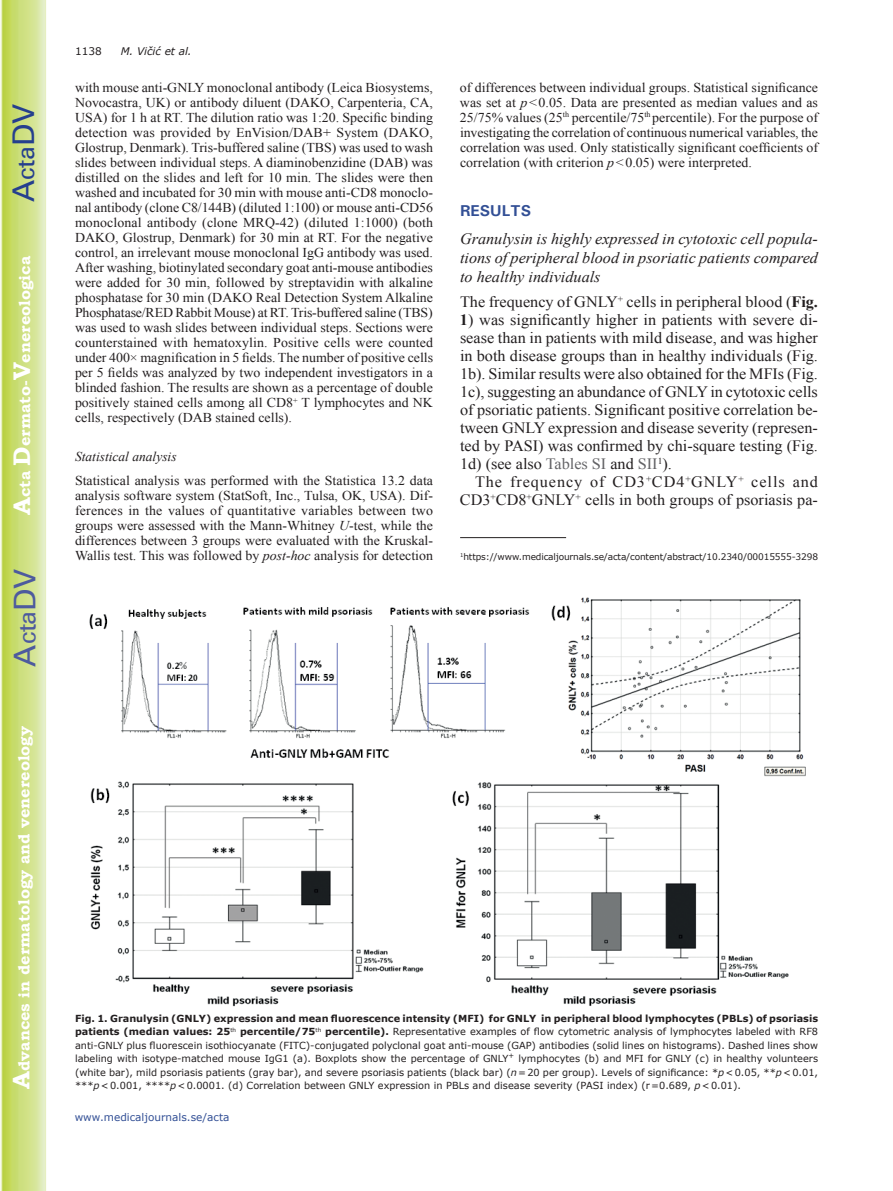
<style>
.page{position:relative;width:893px;height:1191px;background:#fff}
.page>*{position:absolute;margin:0;border:0;box-sizing:border-box;transform-origin:0 0}
.t1{font:30px "Univers";color:#4d5a9e}
.t2{font:30px "Univers";color:#253f8e}
.t3{font:15.75px/18px "Times New Roman";color:#231f20;text-align:justify}
.t4{font:italic 15.75px/18.9px "Times New Roman";color:#231f20;text-align:justify}
.t5{font:700 15.75px "Bookman Old Style";color:#fff}
.t6{font:700 15.75px "Univers";color:#324f95}
.t7{font:13.5px/15px "Times New Roman";color:#231f20;text-align:justify}
.t8{font:italic 13.5px "Times New Roman";color:#231f20}
.t9{font:10.5px "Verdana";color:#324f95}
.t10{font:italic 10.5px "Verdana";color:#231f20}
.t11{font:10.5px "Verdana";color:#231f20}
.t12{font:9.75px/13.5px "Verdana";color:#231f20;text-align:justify}
.t13{font:9px "Verdana";letter-spacing:-.015em;color:#231f20}
.s1{font-size:24px}
.s2{font-style:italic}
.s3{font-weight:700}
.s4{color:#636366}
</style>
<div class="page">
<svg style="left:1px;top:0;width:45px;height:1191px;background:#cfe084"></svg>
<hr style="left:460px;top:537px;width:106px;height:1px;background:#231f20">
<img style="left:89px;top:597px;width:717px;height:410px">
<h1 class="t2" style="left:6px;top:202px;width:100px;rotate:-90deg">A<span class="s1">cta</span>DV</h1>
<p class="t5" style="left:15px;top:515px;width:260px;rotate:-90deg"><span class="s1">A</span>cta <span class="s1">D</span>ermato-<span class="s1">V</span>enereologica</p>
<h1 class="t1" style="left:7px;top:666px;width:100px;rotate:-90deg">A<span class="s1">cta</span>DV</h1>
<p class="t5" style="left:15px;top:1088px;width:364px;rotate:-90deg"><span class="s1">A</span>dvances in dermatology and venereology</p>
<p class="t11" style="left:75px;top:44px;width:28px">1138</p>
<p class="t10" style="left:121px;top:44px;width:73px">M. Vičić et al.</p>
<p class="t7" style="left:75px;top:80px;width:360px">with mouse anti-GNLY monoclonal antibody (Leica Biosystems, Novocastra, UK) or antibody diluent (DAKO, Carpenteria, CA, USA) for 1 h at RT. The dilution ratio was 1:20. Specific binding detection was provided by EnVision/DAB+ System (DAKO, Glostrup, Denmark). Tris-buffered saline (TBS) was used to wash slides between individual steps. A diaminobenzidine (DAB) was distilled on the slides and left for 10 min. The slides were then washed and incubated for 30 min with mouse anti-CD8 monoclo&shy;nal antibody (clone C8/144B) (diluted 1:100) or mouse anti-CD56 monoclonal antibody (clone MRQ-42) (diluted 1:1000) (both DAKO, Glostrup, Denmark) for 30 min at RT. For the negative control, an irrelevant mouse monoclonal IgG antibody was used.<br>After washing, biotinylated secondary goat anti-mouse antibodies were added for 30 min, followed by streptavidin with alkaline phosphatase for 30 min (DAKO Real Detection System Alkaline Phosphatase/RED Rabbit Mouse) at RT. Tris-buffered saline (TBS) was used to wash slides between individual steps. Sections were counterstained with hematoxylin. Positive cells were counted under 400× magnification in 5 fields. The number of positive cells per 5 fields was analyzed by two independent investigators in a blinded fashion. The results are shown as a percentage of double positively stained cells among all CD8<sup>+</sup> T lymphocytes and NK cells, respectively (DAB stained cells).</p>
<p class="t8" style="left:75px;top:447px;width:103px">Statistical analysis</p>
<p class="t7" style="left:75px;top:473px;width:360px">Statistical analysis was performed with the Statistica 13.2 data analysis software system (StatSoft, Inc., Tulsa, OK, USA). Dif&shy;ferences in the values of quantitative variables between two groups were assessed with the Mann-Whitney <span class="s2">U</span>-test, while the differences between 3 groups were evaluated with the Kruskal-Wallis test. This was followed by <span class="s2">post-hoc</span> analysis for detection</p>
<p class="t7" style="left:460px;top:80px;width:360px">of differences between individual groups. Statistical significance was set at <span class="s2">p</span>&lt;0.05. Data are presented as median values and as 25/75% values (25<sup>th</sup> percentile/75<sup>th</sup> percentile). For the purpose of investigating the correlation of continuous numerical variables, the correlation was used. Only statistically significant coefficients of correlation (with criterion <span class="s2">p</span>&lt;0.05) were interpreted.</p>
<p class="t6" style="left:460px;top:200px;width:73px">RESULTS</p>
<p class="t4" style="left:460px;top:229px;width:359px">Granulysin is highly expressed in cytotoxic cell popula&shy;tions of peripheral blood in psoriatic patients compared to healthy individuals</p>
<p class="t3" style="left:460px;top:292px;width:359px">The frequency of GNLY<sup>+</sup> cells in peripheral blood (<span class="s3">Fig.</span></p>
<p class="t3" style="left:460px;top:310px;width:360px"><span class="s3">1</span>) was significantly higher in patients with severe di&shy;sease than in patients with mild disease, and was higher in both disease groups than in healthy individuals (Fig.<br>1b). Similar results were also obtained for the MFIs (Fig.<br>1c), suggesting an abundance of GNLY in cytotoxic cells of psoriatic patients. Significant positive correlation be&shy;tween GNLY expression and disease severity (represen&shy;ted by PASI) was confirmed by chi-square testing (Fig.<br>1d) (see also <span class="s4">Tables SI</span> and <span class="s4">SII</span><sup>1</sup>).</p>
<p class="t3" style="left:460px;top:472px;width:359px;text-align:right">The frequency of CD3<sup>+</sup>CD4<sup>+</sup>GNLY<sup>+</sup> cells and<br>CD3<sup>+</sup>CD8<sup>+</sup>GNLY<sup>+</sup> cells in both groups of psoriasis pa-</p>
<p class="t13" style="left:460px;top:551px;width:359px"><sup>1</sup>https://www.medicaljournals.se/acta/content/abstract/10.2340/00015555-3298</p>
<p class="t12" style="left:75px;top:1011px;width:745px"><span class="s3">Fig. 1. Granulysin (GNLY) expression and mean fluorescence intensity (MFI) for GNLY in peripheral blood lymphocytes (PBLs) of psoriasis patients (median values: 25</span><sup>th</sup> <span class="s3">percentile/75</span><sup>th</sup> <span class="s3">percentile).</span> Representative examples of flow cytometric analysis of lymphocytes labeled with RF8 anti-GNLY plus fluorescein isothiocyanate (FITC)-conjugated polyclonal goat anti-mouse (GAP) antibodies (solid lines on histograms). Dashed lines show labeling with isotype-matched mouse IgG1 (a). Boxplots show the percentage of GNLY<sup>+</sup> lymphocytes (b) and MFI for GNLY (c) in healthy volunteers (white bar), mild psoriasis patients (gray bar), and severe psoriasis patients (black bar) (<span class="s2">n</span>=20 per group). Levels of significance: *<span class="s2">p</span>&lt;0.05, **<span class="s2">p</span>&lt;0.01, ***<span class="s2">p</span>&lt;0.001, ****<span class="s2">p</span>&lt;0.0001. (d) Correlation between GNLY expression in PBLs and disease severity (PASI index) (r=0.689, <span class="s2">p</span>&lt;0.01).</p>
<p class="t9" style="left:75px;top:1110px;width:156px">www.medicaljournals.se/acta</p>
</div>
